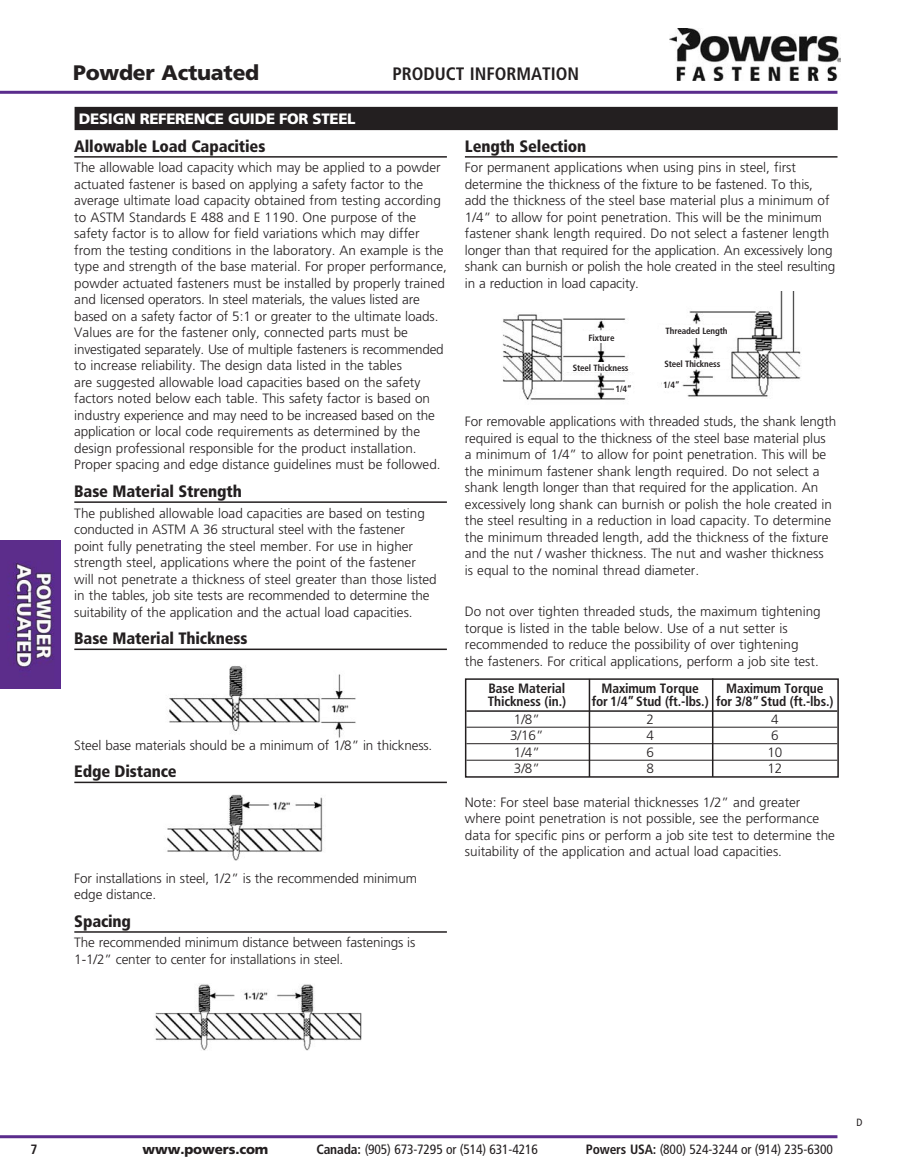
<style>
.page{position:relative;width:905px;height:1175px;background:#fff}
.page>*{position:absolute;margin:0;border:0;box-sizing:border-box;transform-origin:0 0}
.t1{font:900 21px "Frutiger LT Std";letter-spacing:-.01em;color:#231f20}
.t2{font:700 condensed 18px "Frutiger LT Std";color:#231f20}
.SUNBS_AFTER_KO_SUB{font:900 condensed 16.5px "Frutiger LT Std";letter-spacing:-.01em;color:#231f20}
.t3{font:900 15px "Frutiger";letter-spacing:-.02em;color:#fff}
.BODY_COPY{font:300 13.5px/16.5px "Frutiger";color:#231f20}
.t4{font:700 condensed 13.5px "Frutiger";letter-spacing:-.01em;color:#231f20}
.t5{font:condensed 13.5px "Frutiger LT Std";letter-spacing:-.01em;color:#231f20}
.t6{font:900 13.5px "Frutiger LT Std";letter-spacing:-.01em;color:#231f20}
.t7{font:700 condensed 13.5px "Frutiger LT Std";color:#231f20}
.t8{font:condensed 10.5px "Frutiger";color:#231f20}
.t9{font:700 condensed 9px "Frutiger LT Std";letter-spacing:-.015em;color:#231f20}
.s1{font-weight:700}
</style>
<div class="page">
<img style="left:669px;top:28px;width:171px;height:53px">
<hr style="left:0;top:91px;width:837px;height:3px;background:#5a2c8c">
<hr style="left:0;top:1135px;width:837px;height:3px;background:#5a2c8c">
<img style="left:0;top:540px;width:61px;height:148px">
<div style="left:75px;top:107px;width:762px;height:23px;background:#231f20"></div>
<hr style="left:74px;top:156px;width:373px;height:2px;background:#231f20">
<hr style="left:74px;top:501px;width:373px;height:2px;background:#231f20">
<hr style="left:74px;top:648px;width:373px;height:2px;background:#231f20">
<hr style="left:74px;top:781px;width:373px;height:2px;background:#231f20">
<hr style="left:74px;top:931px;width:373px;height:1px;background:#231f20">
<img style="left:169px;top:666px;width:187px;height:72px">
<img style="left:167px;top:794px;width:156px;height:66px">
<img style="left:155px;top:984px;width:207px;height:66px">
<hr style="left:465px;top:156px;width:372px;height:2px;background:#231f20">
<img style="left:502px;top:291px;width:299px;height:109px">
<div style="left:578px;top:331px;width:47px;height:12px;background:#fff"></div>
<div style="left:659px;top:325px;width:75px;height:12px;background:#fff"></div>
<div style="left:654px;top:354px;width:38px;height:17px;background:#fff"></div>
<div style="left:655px;top:359px;width:74px;height:9px;background:#fff"></div>
<div style="left:564px;top:363px;width:73px;height:9px;background:#fff"></div>
<div style="left:614px;top:383px;width:19px;height:12px;background:#fff"></div>
<div style="left:662px;top:379px;width:19px;height:12px;background:#fff"></div>
<hr style="left:466px;top:710px;width:371px;height:2px;background:#231f20">
<hr style="left:466px;top:727px;width:371px;height:1px;background:#231f20">
<hr style="left:466px;top:743px;width:371px;height:1px;background:#231f20">
<hr style="left:466px;top:760px;width:371px;height:1px;background:#231f20">
<div style="left:465px;top:678px;width:373px;height:99px;border:2px solid #231f20"></div>
<hr style="left:588px;top:679px;width:2px;height:98px;background:#231f20">
<hr style="left:712px;top:678px;width:1px;height:99px;background:#231f20">
<h1 class="t1" style="left:73px;top:60px;width:188px">Powder Actuated</h1>
<h2 class="t2" style="left:392px;top:63px;width:188px">PRODUCT INFORMATION</h2>
<p class="t3" style="left:79px;top:110px;width:278px">DESIGN REFERENCE GUIDE FOR STEEL</p>
<p class="SUNBS_AFTER_KO_SUB" style="left:74px;top:136px;width:192px">Allowable Load Capacities</p>
<p class="BODY_COPY" style="left:74px;top:159px;width:374px">The allowable load capacity which may be applied to a powder actuated fastener is based on applying a safety factor to the average ultimate load capacity obtained from testing according to ASTM Standards E 488 and E 1190. One purpose of the safety factor is to allow for field variations which may differ from the testing conditions in the laboratory. An example is the type and strength of the base material. For proper performance, powder actuated fasteners must be installed by properly trained and licensed operators. In steel materials, the values listed are based on a safety factor of 5:1 or greater to the ultimate loads.<br>Values are for the fastener only, connected parts must be investigated separately. Use of multiple fasteners is recommended to increase reliability. The design data listed in the tables<br>are suggested allowable load capacities based on the safety factors noted below each table. This safety factor is based on industry experience and may need to be increased based on the application or local code requirements as determined by the design professional responsible for the product installation.<br>Proper spacing and edge distance guidelines must be followed.</p>
<p class="SUNBS_AFTER_KO_SUB" style="left:74px;top:481px;width:169px">Base Material Strength</p>
<p class="BODY_COPY" style="left:74px;top:504px;width:364px">The published allowable load capacities are based on testing conducted in ASTM A 36 structural steel with the fastener point fully penetrating the steel member. For use in higher strength steel, applications where the point of the fastener will not penetrate a thickness of steel greater than those listed in the tables, job site tests are recommended to determine the suitability of the application and the actual load capacities.</p>
<p class="SUNBS_AFTER_KO_SUB" style="left:74px;top:628px;width:174px">Base Material Thickness</p>
<p class="BODY_COPY" style="left:74px;top:736px;width:359px">Steel base materials should be a minimum of 1/8” in thickness.</p>
<p class="SUNBS_AFTER_KO_SUB" style="left:74px;top:761px;width:104px">Edge Distance</p>
<p class="BODY_COPY" style="left:74px;top:870px;width:344px">For installations in steel, 1/2” is the recommended minimum edge distance.</p>
<p class="SUNBS_AFTER_KO_SUB" style="left:74px;top:911px;width:58px">Spacing</p>
<p class="BODY_COPY" style="left:74px;top:934px;width:342px">The recommended minimum distance between fastenings is<br>1-1/2” center to center for installations in steel.</p>
<p class="SUNBS_AFTER_KO_SUB" style="left:465px;top:136px;width:123px">Length Selection</p>
<p class="BODY_COPY" style="left:465px;top:159px;width:372px">For permanent applications when using pins in steel, first determine the thickness of the fixture to be fastened. To this, add the thickness of the steel base material plus a minimum of 1/4” to allow for point penetration. This will be the minimum fastener shank length required. Do not select a fastener length longer than that required for the application. An excessively long shank can burnish or polish the hole created in the steel resulting in a reduction in load capacity.</p>
<p class="t9" style="left:665px;top:326px;width:63px">Threaded Length</p>
<p class="t9" style="left:664px;top:358px;width:57px">Steel Thickness</p>
<p class="t9" style="left:588px;top:332px;width:28px">Fixture</p>
<p class="t9" style="left:572px;top:362px;width:57px">Steel Thickness</p>
<p class="t9" style="left:615px;top:384px;width:18px">1/4”</p>
<p class="t9" style="left:663px;top:380px;width:18px">1/4”</p>
<p class="BODY_COPY" style="left:465px;top:413px;width:373px">For removable applications with threaded studs, the shank length required is equal to the thickness of the steel base material plus<br>a minimum of 1/4” to allow for point penetration. This will be the minimum fastener shank length required. Do not select a shank length longer than that required for the application. An excessively long shank can burnish or polish the hole created in the steel resulting in a reduction in load capacity. To determine the minimum threaded length, add the thickness of the fixture and the nut / washer thickness. The nut and washer thickness<br>is equal to the nominal thread diameter.</p>
<p class="BODY_COPY" style="left:465px;top:603px;width:357px">Do not over tighten threaded studs, the maximum tightening torque is listed in the table below. Use of a nut setter is recommended to reduce the possibility of over tightening<br>the fasteners. For critical applications, perform a job site test.</p>
<p class="t4" style="left:488px;top:680px;width:78px">Base Material</p>
<p class="t4" style="left:601px;top:680px;width:99px">Maximum Torque</p>
<p class="t4" style="left:726px;top:680px;width:99px">Maximum Torque</p>
<p class="t4" style="left:488px;top:694px;width:80px">Thickness (in.)</p>
<p class="t4" style="left:591px;top:694px;width:243px">for 1/4” Stud (ft.-lbs.) for 3/8” Stud (ft.-lbs.)</p>
<p class="BODY_COPY" style="left:514px;top:711px;width:27px">1/8”</p>
<p class="BODY_COPY" style="left:646px;top:711px;width:9px">2</p>
<p class="BODY_COPY" style="left:771px;top:711px;width:9px">4</p>
<p class="BODY_COPY" style="left:510px;top:727px;width:35px">3/16”</p>
<p class="BODY_COPY" style="left:646px;top:727px;width:9px">4</p>
<p class="BODY_COPY" style="left:771px;top:727px;width:9px">6</p>
<p class="BODY_COPY" style="left:514px;top:743px;width:27px">1/4”</p>
<p class="BODY_COPY" style="left:646px;top:743px;width:9px">6</p>
<p class="BODY_COPY" style="left:767px;top:743px;width:16px">10</p>
<p class="BODY_COPY" style="left:514px;top:760px;width:27px">3/8”</p>
<p class="BODY_COPY" style="left:646px;top:760px;width:9px">8</p>
<p class="BODY_COPY" style="left:767px;top:760px;width:16px">12</p>
<p class="BODY_COPY" style="left:465px;top:793px;width:371px">Note: For steel base material thicknesses 1/2” and greater where point penetration is not possible, see the performance data for specific pins or perform a job site test to determine the suitability of the application and actual load capacities.</p>
<p class="t7" style="left:31px;top:1141px;width:9px">7</p>
<p class="t6" style="left:143px;top:1141px;width:127px">www.powers.com</p>
<p class="t5" style="left:316px;top:1141px;width:223px"><span class="s1">Canada:</span> (905) 673-7295 or (514) 631-4216</p>
<p class="t5" style="left:586px;top:1141px;width:248px"><span class="s1">Powers USA:</span> (800) 524-3244 or (914) 235-6300</p>
<p class="t8" style="left:856px;top:1116px;width:8px">D</p>
</div>
